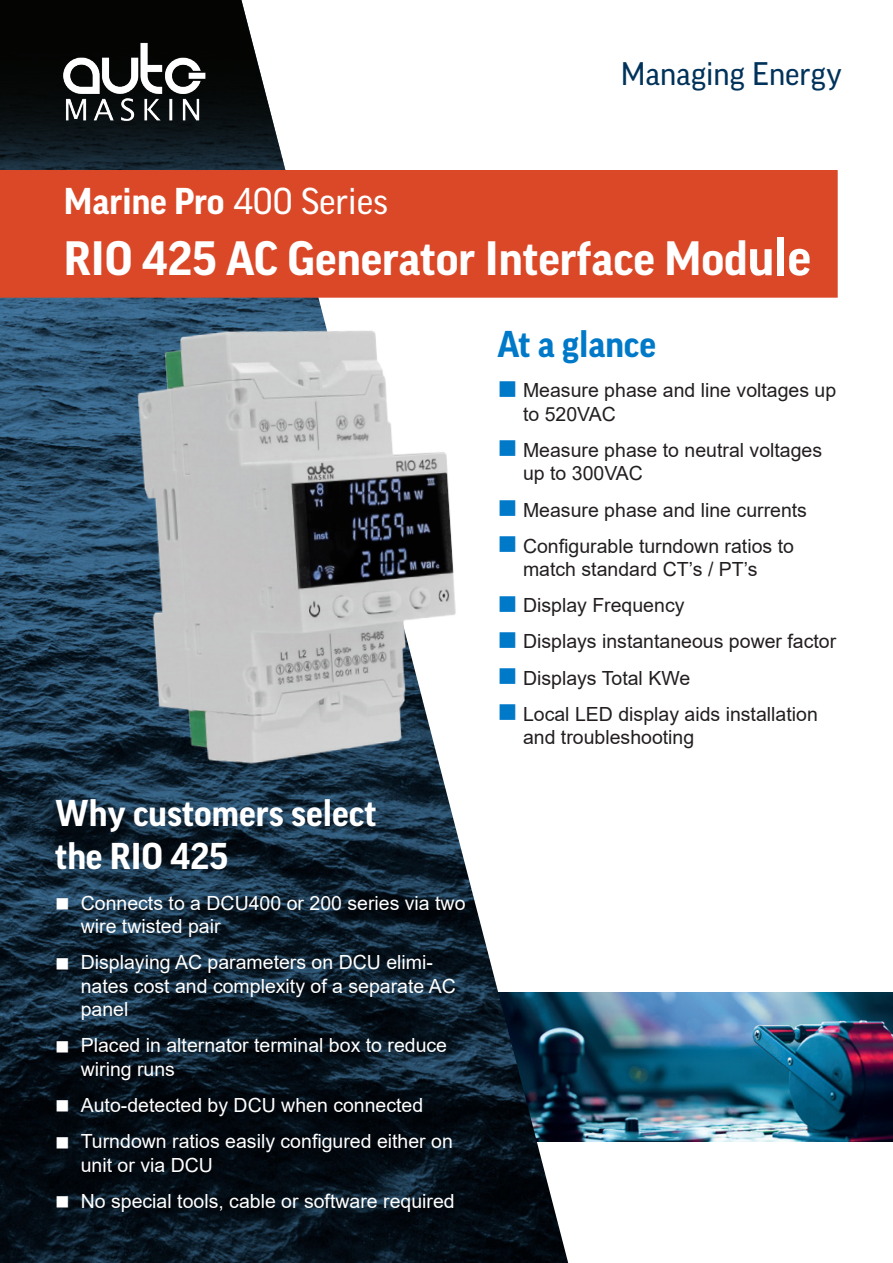
<style>
.page{position:relative;width:893px;height:1263px;background:#fff}
.page>*{position:absolute;margin:0;border:0;box-sizing:border-box;transform-origin:0 0}
.t1{font:700 46.5px "Good OT";color:#fff}
.Paragraph_Title_Whit{font:700 36px/43.2px "Good OT";color:#fff}
.Paragraph_Title_Logo{font:700 36px "Good OT";color:#0079c9}
.t2{font:31.5px "Good OT";color:#00325a}
.t3{font:19.5px/23.4px "Arial";color:#fff}
.t4{font:19.5px/23.4px "Arial";color:#231f20}
.s1{font-weight:400}
.s2{font-size:51px}
</style>
<div class="page">
<img style="left:568px;top:993px;width:325px;height:149px">
<img style="left:0;top:298px;width:568px;height:965px">
<img style="left:57px;top:308px;width:475px;height:474px">
<svg style="left:0;top:0;width:286px;height:170px;background:#2b3133"></svg>
<div style="left:0;top:170px;width:838px;height:128px;background:#db4828"></div>
<img style="left:43px;top:28px;width:178px;height:119px">
<svg style="left:500px;top:381px;width:15px;height:16px"></svg>
<svg style="left:500px;top:441px;width:15px;height:15px"></svg>
<svg style="left:500px;top:500px;width:15px;height:16px"></svg>
<svg style="left:500px;top:536px;width:15px;height:16px"></svg>
<svg style="left:500px;top:596px;width:15px;height:16px"></svg>
<svg style="left:500px;top:632px;width:15px;height:16px"></svg>
<svg style="left:500px;top:668px;width:15px;height:16px"></svg>
<svg style="left:500px;top:704px;width:15px;height:16px"></svg>
<svg style="left:57px;top:898px;width:11px;height:12px"></svg>
<svg style="left:57px;top:958px;width:11px;height:11px"></svg>
<svg style="left:57px;top:1041px;width:11px;height:11px"></svg>
<svg style="left:57px;top:1100px;width:11px;height:12px"></svg>
<svg style="left:57px;top:1137px;width:11px;height:11px"></svg>
<svg style="left:57px;top:1196px;width:11px;height:12px"></svg>
<p class="t2" style="left:621px;top:57px;width:223px">Managing Energy</p>
<p class="Paragraph_Title_Whit" style="left:64px;top:180px;width:326px">Marine Pro <span class="s1">400 Series</span></p>
<p class="t1" style="left:64px;top:233px;width:749px">RIO 425 AC Generator Interface Mod<span class="s2">ule</span></p>
<p class="Paragraph_Title_Whit" style="left:55px;top:792px;width:323px">Why customers select the RIO 425</p>
<p class="t3" style="left:81px;top:891px;width:386px">Connects to a DCU400 or 200 series via two wire twisted pair</p>
<p class="t3" style="left:81px;top:951px;width:377px">Displaying AC parameters on DCU elimi&shy;nates cost and complexity of a separate AC panel</p>
<p class="t3" style="left:81px;top:1034px;width:368px">Placed in alternator terminal box to reduce wiring runs</p>
<p class="t3" style="left:81px;top:1093px;width:344px">Auto-detected by DCU when connected</p>
<p class="t3" style="left:81px;top:1129px;width:374px">Turndown ratios easily configured either on unit or via DCU</p>
<p class="t3" style="left:81px;top:1189px;width:375px">No special tools, cable or software required</p>
<p class="Paragraph_Title_Logo" style="left:497px;top:324px;width:160px">At a glance</p>
<p class="t4" style="left:523px;top:379px;width:315px">Measure phase and line voltages up to 520VAC</p>
<p class="t4" style="left:523px;top:438px;width:301px">Measure phase to neutral voltages up to 300VAC</p>
<p class="t4" style="left:523px;top:498px;width:285px">Measure phase and line currents</p>
<p class="t4" style="left:523px;top:534px;width:272px">Configurable turndown ratios to match standard CT’s / PT’s</p>
<p class="t4" style="left:523px;top:593px;width:163px">Display Frequency</p>
<p class="t4" style="left:523px;top:630px;width:315px">Displays instantaneous power factor</p>
<p class="t4" style="left:523px;top:666px;width:169px">Displays Total KWe</p>
<p class="t4" style="left:523px;top:702px;width:296px">Local LED display aids installation and troubleshooting</p>
</div>
